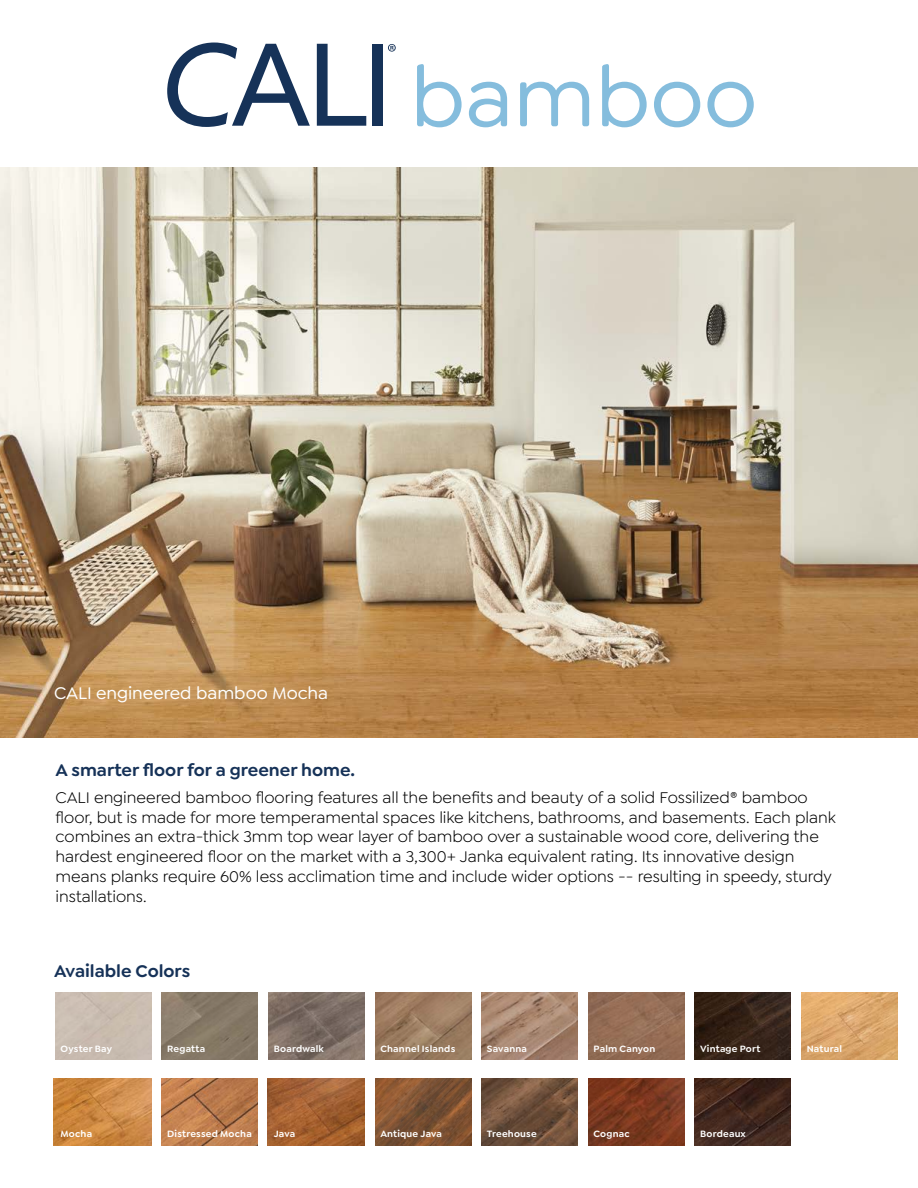
<style>
.page{position:relative;width:918px;height:1188px;background:#fff}
.page>*{position:absolute;margin:0;border:0;box-sizing:border-box;transform-origin:0 0}
.t1{font:500 87.15px "Goldplay";color:#85bddd}
.t2{font:600 18px "Goldplay";color:#163258}
.t3{font:500 18px "Goldplay";letter-spacing:-.005em;color:#fff}
.t4{font:16.5px/19.8px "Goldplay";color:#000}
.t5{font:600 9.75px "Goldplay";letter-spacing:.02em;color:#fff}
</style>
<div class="page">
<img style="left:0;top:167px;width:918px;height:570px">
<svg style="left:167px;top:43px;width:143px;height:84px"></svg>
<svg style="left:317px;top:44px;width:49px;height:82px"></svg>
<div style="left:372px;top:44px;width:11px;height:82px;background:#163258"></div>
<svg style="left:388px;top:44px;width:8px;height:8px"></svg>
<img style="left:801px;top:993px;width:96px;height:66px">
<img style="left:54px;top:1078px;width:97px;height:67px">
<img style="left:162px;top:1078px;width:96px;height:67px">
<img style="left:482px;top:993px;width:96px;height:66px">
<img style="left:375px;top:993px;width:96px;height:66px">
<img style="left:588px;top:993px;width:96px;height:66px">
<img style="left:162px;top:993px;width:96px;height:66px">
<img style="left:268px;top:1078px;width:97px;height:67px">
<img style="left:375px;top:1078px;width:96px;height:67px">
<img style="left:482px;top:1078px;width:96px;height:67px">
<img style="left:588px;top:1078px;width:96px;height:67px">
<img style="left:695px;top:993px;width:96px;height:66px">
<img style="left:695px;top:1078px;width:96px;height:67px">
<img style="left:269px;top:993px;width:96px;height:66px">
<h1 class="t1" style="left:410px;top:47px;width:349px">bamboo</h1>
<p class="t3" style="left:54px;top:683px;width:276px">CALI engineered bamboo Mocha</p>
<p class="t2" style="left:55px;top:759px;width:301px">A smarter floor for a greener home.</p>
<p class="t4" style="left:55px;top:787px;width:782px">CALI engineered bamboo flooring features all the benefits and beauty of a solid Fossilized® bamboo floor, but is made for more temperamental spaces like kitchens, bathrooms, and basements. Each plank combines an extra-thick 3mm top wear layer of bamboo over a sustainable wood core, delivering the hardest engineered floor on the market with a 3,300+ Janka equivalent rating. Its innovative design means planks require 60% less acclimation time and include wider options -- resulting in speedy, sturdy installations.</p>
<p class="t2" style="left:54px;top:960px;width:138px">Available Colors</p>
<p class="t5" style="left:61px;top:1043px;width:53px">Oyster Bay</p>
<p class="t5" style="left:167px;top:1043px;width:40px">Regatta</p>
<p class="t5" style="left:274px;top:1043px;width:52px">Boardwalk</p>
<p class="t5" style="left:380px;top:1043px;width:76px">Channel Islands</p>
<p class="t5" style="left:487px;top:1043px;width:42px">Savanna</p>
<p class="t5" style="left:594px;top:1043px;width:63px">Palm Canyon</p>
<p class="t5" style="left:700px;top:1043px;width:62px">Vintage Port</p>
<p class="t5" style="left:807px;top:1043px;width:37px">Natural</p>
<p class="t5" style="left:61px;top:1128px;width:33px">Mocha</p>
<p class="t5" style="left:167px;top:1128px;width:86px">Distressed Mocha</p>
<p class="t5" style="left:274px;top:1128px;width:23px">Java</p>
<p class="t5" style="left:380px;top:1128px;width:63px">Antique Java</p>
<p class="t5" style="left:487px;top:1128px;width:51px">Treehouse</p>
<p class="t5" style="left:594px;top:1128px;width:38px">Cognac</p>
<p class="t5" style="left:700px;top:1128px;width:47px">Bordeaux</p>
</div>
